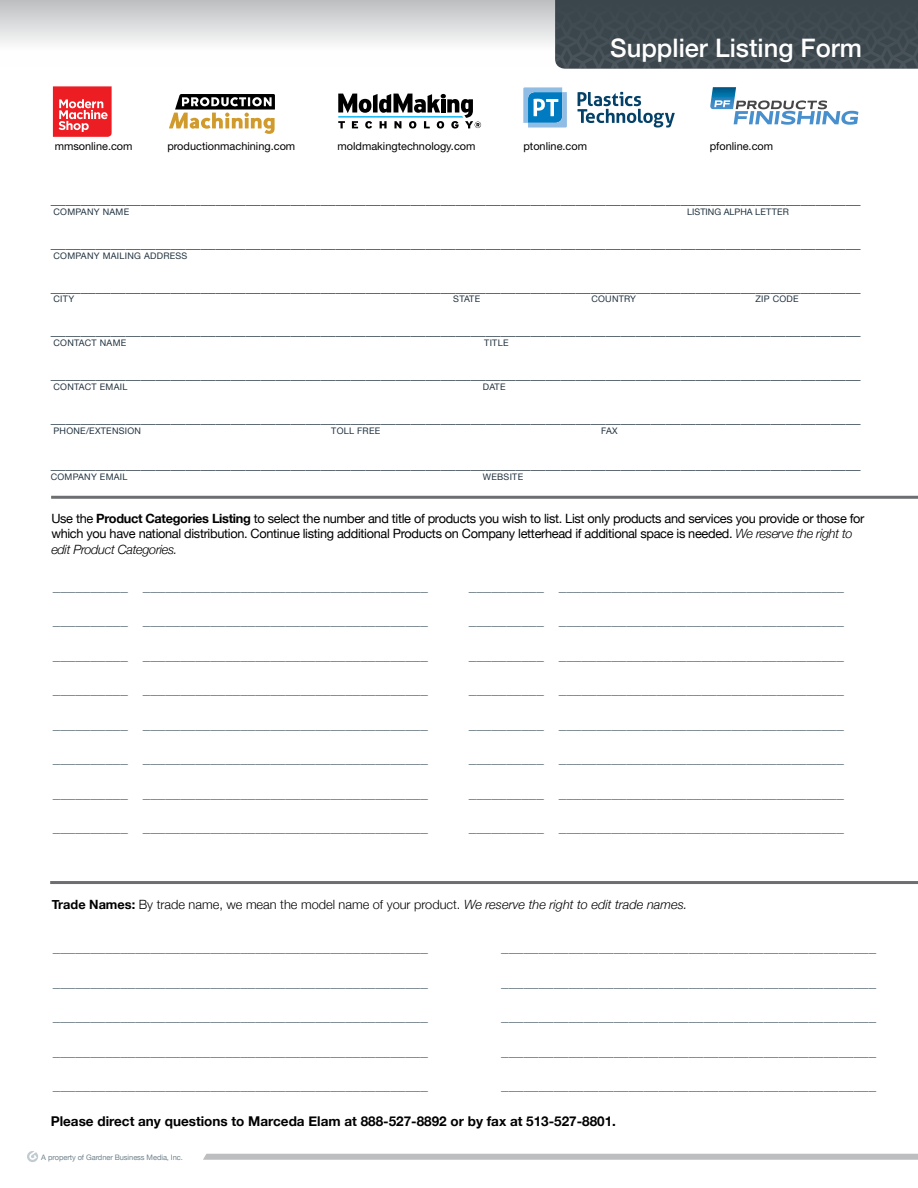
<style>
.page{position:relative;width:918px;height:1188px;background:#fff}
.page>*{position:absolute;margin:0;border:0;box-sizing:border-box;transform-origin:0 0}
.t1{font:500 25.5px "Helvetica Neue";color:#fff}
.t2{font:15px "Helvetica Neue";color:#546670}
.t3{font:15px "Helvetica Neue";color:#223340}
.t4{font:700 13.5px "Helvetica Neue";color:#000}
.t5{font:12.75px/15.3px "Helvetica Neue";letter-spacing:-.025em;color:#000}
.t6{font:300 12.75px "Helvetica Neue";color:#000}
.t7{font:10.95px "Helvetica Neue LT Std";color:#000}
.t8{font:9px "Helvetica Neue";letter-spacing:.03em;color:#223340}
.t9{font:9px "Helvetica Neue";color:#223340}
.t10{font:7.5px "Helvetica Neue";letter-spacing:-.01em;color:#70828b}
.s1{font-weight:700}
.s2{font-weight:300;font-style:italic}
.s3{font-style:italic}
</style>
<div class="page">
<div style="left:0;top:0;width:684px;height:67px;background:linear-gradient(to bottom,#c0c2c3,#fff)"></div>
<svg style="left:555px;top:0;width:363px;height:69px;background:#3f4950"></svg>
<svg style="left:27px;top:1151px;width:11px;height:11px"></svg>
<div style="left:205px;top:1154px;width:713px;height:6px;background:#bcbec0"></div>
<hr style="left:51px;top:496px;width:867px;height:3px;background:#6d6e71">
<hr style="left:50px;top:881px;width:868px;height:3px;background:#6d6e71">
<svg style="left:338px;top:94px;width:143px;height:35px"></svg>
<svg style="left:53px;top:86px;width:59px;height:51px;background:#f0494e"></svg>
<svg style="left:169px;top:94px;width:106px;height:40px"></svg>
<svg style="left:710px;top:87px;width:148px;height:38px"></svg>
<svg style="left:523px;top:87px;width:44px;height:41px;background:#63aad9"></svg>
<svg style="left:577px;top:92px;width:98px;height:36px"></svg>
<h1 class="t1" style="left:610px;top:27px;width:253px">Supplier Listing Form</h1>
<p class="t7" style="left:55px;top:140px;width:79px">mmsonline.com</p>
<p class="t7" style="left:167px;top:140px;width:129px">productionmachining.com</p>
<p class="t7" style="left:338px;top:140px;width:140px">moldmakingtechnology.com</p>
<p class="t7" style="left:523px;top:140px;width:65px">ptonline.com</p>
<p class="t7" style="left:710px;top:140px;width:65px">pfonline.com</p>
<p class="t3" style="left:51px;top:188px;width:812px">____________________________________________________________________________________________________________</p>
<p class="t8" style="left:54px;top:205px;width:77px">COMPANY NAME</p>
<p class="t9" style="left:687px;top:205px;width:103px">LISTING ALPHA LETTER</p>
<p class="t3" style="left:51px;top:232px;width:812px">____________________________________________________________________________________________________________</p>
<p class="t8" style="left:54px;top:249px;width:135px">COMPANY MAILING ADDRESS</p>
<p class="t3" style="left:51px;top:276px;width:812px">____________________________________________________________________________________________________________</p>
<p class="t8" style="left:54px;top:293px;width:22px">CITY</p>
<p class="t8" style="left:453px;top:293px;width:28px">STATE</p>
<p class="t8" style="left:591px;top:293px;width:46px">COUNTRY</p>
<p class="t8" style="left:756px;top:293px;width:45px">ZIP CODE</p>
<p class="t3" style="left:51px;top:319px;width:812px">____________________________________________________________________________________________________________</p>
<p class="t8" style="left:54px;top:337px;width:74px">CONTACT NAME</p>
<p class="t8" style="left:484px;top:337px;width:26px">TITLE</p>
<p class="t3" style="left:51px;top:363px;width:812px">____________________________________________________________________________________________________________</p>
<p class="t8" style="left:54px;top:380px;width:75px">CONTACT EMAIL</p>
<p class="t8" style="left:483px;top:380px;width:24px">DATE</p>
<p class="t3" style="left:51px;top:407px;width:812px">____________________________________________________________________________________________________________</p>
<p class="t8" style="left:54px;top:424px;width:89px">PHONE/EXTENSION</p>
<p class="t8" style="left:331px;top:424px;width:51px">TOLL FREE</p>
<p class="t8" style="left:601px;top:424px;width:18px">FAX</p>
<p class="t3" style="left:51px;top:453px;width:812px">____________________________________________________________________________________________________________</p>
<p class="t8" style="left:51px;top:470px;width:78px">COMPANY EMAIL</p>
<p class="t8" style="left:483px;top:470px;width:42px">WEBSITE</p>
<p class="t5" style="left:51px;top:512px;width:815px">Use the <span class="s1">Product Categories Listing</span> to select the number and title of products you wish to list. List only products and services you provide or those for which you have national distribution. Continue listing additional Products on Company letterhead if additional space is needed. <span class="s2">We reserve the right to edit Product Categories.</span></p>
<p class="t2" style="left:53px;top:574px;width:376px">__________ ______________________________________</p>
<p class="t2" style="left:53px;top:609px;width:376px">__________ ______________________________________</p>
<p class="t2" style="left:53px;top:643px;width:376px">__________ ______________________________________</p>
<p class="t2" style="left:53px;top:678px;width:376px">__________ ______________________________________</p>
<p class="t2" style="left:53px;top:712px;width:376px">__________ ______________________________________</p>
<p class="t2" style="left:53px;top:747px;width:376px">__________ ______________________________________</p>
<p class="t2" style="left:53px;top:781px;width:376px">__________ ______________________________________</p>
<p class="t2" style="left:53px;top:816px;width:376px">__________ ______________________________________</p>
<p class="t2" style="left:469px;top:574px;width:376px">__________ ______________________________________</p>
<p class="t2" style="left:469px;top:609px;width:376px">__________ ______________________________________</p>
<p class="t2" style="left:469px;top:643px;width:376px">__________ ______________________________________</p>
<p class="t2" style="left:469px;top:678px;width:376px">__________ ______________________________________</p>
<p class="t2" style="left:469px;top:712px;width:376px">__________ ______________________________________</p>
<p class="t2" style="left:469px;top:747px;width:376px">__________ ______________________________________</p>
<p class="t2" style="left:469px;top:781px;width:376px">__________ ______________________________________</p>
<p class="t2" style="left:469px;top:816px;width:376px">__________ ______________________________________</p>
<p class="t6" style="left:52px;top:894px;width:637px"><span class="s1">Trade Names:</span> By trade name, we mean the model name of your product. <span class="s3">We reserve the right to edit trade names.</span></p>
<p class="t2" style="left:53px;top:936px;width:376px">__________________________________________________</p>
<p class="t2" style="left:53px;top:971px;width:376px">__________________________________________________</p>
<p class="t2" style="left:53px;top:1005px;width:376px">__________________________________________________</p>
<p class="t2" style="left:53px;top:1040px;width:376px">__________________________________________________</p>
<p class="t2" style="left:53px;top:1074px;width:376px">__________________________________________________</p>
<p class="t2" style="left:501px;top:936px;width:376px">__________________________________________________</p>
<p class="t2" style="left:501px;top:971px;width:376px">__________________________________________________</p>
<p class="t2" style="left:501px;top:1005px;width:376px">__________________________________________________</p>
<p class="t2" style="left:501px;top:1040px;width:376px">__________________________________________________</p>
<p class="t2" style="left:501px;top:1074px;width:376px">__________________________________________________</p>
<p class="t4" style="left:51px;top:1111px;width:567px">Please direct any questions to Marceda Elam at 888-527-8892 or by fax at 513-527-8801.</p>
<p class="t10" style="left:41px;top:1152px;width:143px">A property of Gardner Business Media, Inc.</p>
</div>
